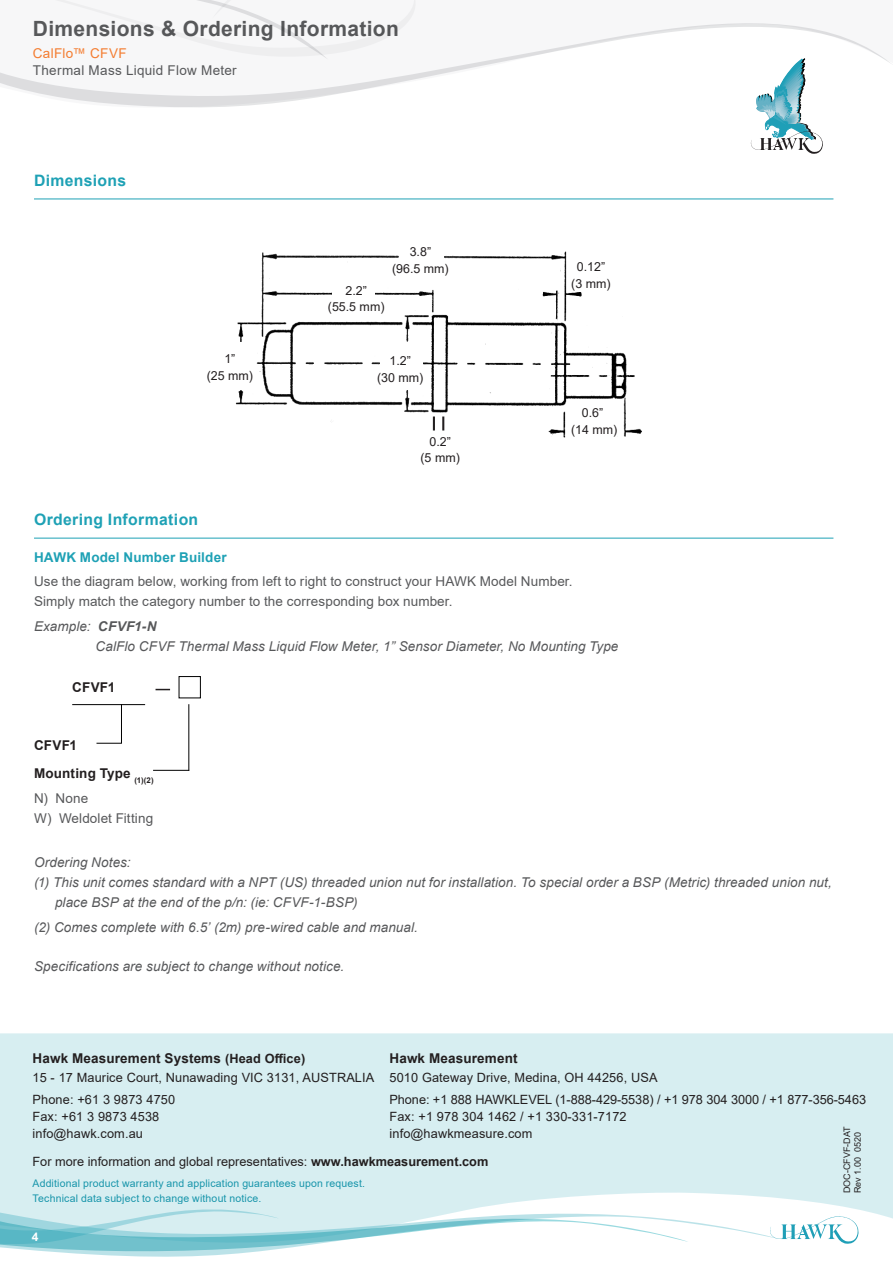
<style>
.page{position:relative;width:893px;height:1263px;background:#fff}
.page>*{position:absolute;margin:0;border:0;box-sizing:border-box;transform-origin:0 0}
.t1{font:700 21px "Arial";letter-spacing:.015em;color:#57585a}
.SubHeading_A{font:700 15.75px "Arial";letter-spacing:.02em;color:#1ea1b5}
.BodyCopy{font:italic 13.5px/20.2px "Arial";letter-spacing:.005em;color:#57585a}
.BodyCopy-2{font:13.5px "Arial";letter-spacing:.01em;color:#57585a}
.BodyCopy-3{font:700 13.5px "Arial";letter-spacing:.01em;color:#231f20}
.SubHeading_B{font:700 13.5px "Arial";letter-spacing:.015em;color:#1ea1b5}
.t2{font:13.5px "Arial";letter-spacing:.025em;color:#f47d31}
.t3{font:12.75px "Arial";letter-spacing:.01em;color:#231f20}
.Body_Copy{font:12.45px "Arial";color:#231f20}
.t4{font:700 12px "Arial";color:#fff}
.t5{font:10.5px/15px "Arial";letter-spacing:.015em;color:#1ea1b5}
.t6{font:9px/10.8px "Arial";color:#231f20}
.s1{font-weight:700}
.s2{font-size:12.75px}
</style>
<div class="page">
<svg style="left:0;top:23px;width:890px;height:85px"></svg>
<svg style="left:0;top:0;width:421px;height:62px"></svg>
<svg style="left:751px;top:58px;width:72px;height:96px"></svg>
<hr style="left:34px;top:199px;width:799px;height:1px;background:#1ea1b5">
<hr style="left:34px;top:538px;width:799px;height:1px;background:#1ea1b5">
<svg style="left:44px;top:1251px;width:217px;height:6px"></svg>
<svg style="left:0;top:1033px;width:893px;height:218px;background:#d7eef1"></svg>
<img style="left:235px;top:251px;width:407px;height:187px">
<div style="left:401px;top:242px;width:42px;height:24px;background:#fff"></div>
<div style="left:568px;top:266px;width:16px;height:26px;background:#fff"></div>
<div style="left:584px;top:416px;width:26px;height:28px;background:#fff"></div>
<div style="left:332px;top:279px;width:43px;height:24px;background:#fff"></div>
<div style="left:434px;top:284px;width:9px;height:19px;background:#fff"></div>
<div style="left:401px;top:348px;width:10px;height:42px;background:#fff"></div>
<div style="left:225px;top:343px;width:26px;height:47px;background:#fff"></div>
<div style="left:380px;top:343px;width:42px;height:41px;background:#fff"></div>
<svg style="left:433px;top:416px;width:2px;height:14px"></svg>
<svg style="left:442px;top:416px;width:2px;height:14px"></svg>
<div style="left:435px;top:284px;width:37px;height:28px;background:#fff"></div>
<div style="left:179px;top:676px;width:22px;height:22px;border:1px solid #000"></div>
<hr style="left:72px;top:704px;width:73px;height:1px;background:#000">
<hr style="left:121px;top:704px;width:1px;height:39px;background:#000">
<svg style="left:96px;top:743px;width:26px;height:1px"></svg>
<hr style="left:188px;top:704px;width:1px;height:67px;background:#000">
<hr style="left:153px;top:770px;width:36px;height:1px;background:#000">
<svg style="left:156px;top:689px;width:14px;height:1px"></svg>
<p class="t1" style="left:33px;top:13px;width:367px">Dimensions &amp; Ordering Information</p>
<p class="t2" style="left:33px;top:44px;width:95px">CalFlo™ CFVF</p>
<p class="BodyCopy-2" style="left:33px;top:61px;width:205px">Thermal Mass Liquid Flow Meter</p>
<p class="SubHeading_A" style="left:34px;top:169px;width:94px">Dimensions</p>
<p class="Body_Copy" style="left:224px;top:350px;width:13px">1”</p>
<p class="Body_Copy" style="left:207px;top:367px;width:48px">(25 mm)</p>
<p class="Body_Copy" style="left:345px;top:282px;width:23px">2.2”</p>
<p class="Body_Copy" style="left:328px;top:298px;width:58px">(55.5 mm)</p>
<p class="Body_Copy" style="left:410px;top:243px;width:23px">3.8”</p>
<p class="Body_Copy" style="left:392px;top:260px;width:58px">(96.5 mm)</p>
<p class="Body_Copy" style="left:389px;top:352px;width:23px">1.2”</p>
<p class="Body_Copy" style="left:377px;top:369px;width:48px">(30 mm)</p>
<p class="Body_Copy" style="left:429px;top:433px;width:23px">0.2”</p>
<p class="Body_Copy" style="left:420px;top:449px;width:41px">(5 mm)</p>
<p class="Body_Copy" style="left:577px;top:258px;width:30px">0.12”</p>
<p class="Body_Copy" style="left:571px;top:275px;width:41px">(3 mm)</p>
<p class="Body_Copy" style="left:582px;top:404px;width:23px">0.6”</p>
<p class="Body_Copy" style="left:571px;top:421px;width:48px">(14 mm)</p>
<p class="SubHeading_A" style="left:34px;top:508px;width:166px">Ordering Information</p>
<p class="SubHeading_B" style="left:34px;top:547px;width:194px">HAWK Model Number Builder</p>
<p class="BodyCopy-2" style="left:34px;top:572px;width:540px">Use the diagram below, working from left to right to construct your HAWK Model Number.</p>
<p class="BodyCopy-2" style="left:34px;top:592px;width:420px">Simply match the category number to the corresponding box number.</p>
<p class="BodyCopy" style="left:96px;top:616px;width:524px;text-indent:-62px">Example: <span class="s1">CFVF1-N<br></span>CalFlo CFVF Thermal Mass Liquid Flow Meter, 1” Sensor Diameter, No Mounting Type</p>
<p class="BodyCopy-3" style="left:72px;top:678px;width:45px">CFVF1</p>
<p class="BodyCopy-3" style="left:34px;top:735px;width:45px">CFVF1</p>
<p class="BodyCopy-3" style="left:34px;top:764px;width:121px">Mounting Type <sub>(1)(2)</sub></p>
<p class="BodyCopy-2" style="left:34px;top:789px;width:56px">N) None</p>
<p class="BodyCopy-2" style="left:34px;top:809px;width:121px">W) Weldolet Fitting</p>
<p class="BodyCopy" style="left:34px;top:852px;width:98px">Ordering Notes:</p>
<p class="BodyCopy" style="left:55px;top:872px;width:778px;text-indent:-21px">(1) This unit comes standard with a NPT (US) threaded union nut for installation. To special order a BSP (Metric) threaded union nut, place BSP at the end of the p/n: (ie: CFVF-1-BSP)</p>
<p class="BodyCopy" style="left:34px;top:917px;width:385px">(2) Comes complete with 6.5’ (2m) pre-wired cable and manual.</p>
<p class="BodyCopy" style="left:34px;top:957px;width:312px">Specifications are subject to change without notice.</p>
<p class="BodyCopy-3" style="left:33px;top:1048px;width:274px">Hawk Measurement Systems <span class="s2">(Head Office)</span></p>
<p class="t3" style="left:33px;top:1069px;width:343px">15 - 17 Maurice Court, Nunawading VIC 3131, AUSTRALIA</p>
<p class="t3" style="left:33px;top:1090px;width:144px">Phone: +61 3 9873 4750</p>
<p class="t3" style="left:33px;top:1107px;width:128px">Fax: +61 3 9873 4538</p>
<p class="t3" style="left:33px;top:1125px;width:112px">info@hawk.com.au</p>
<p class="BodyCopy-3" style="left:389px;top:1048px;width:130px">Hawk Measurement</p>
<p class="t3" style="left:389px;top:1069px;width:270px">5010 Gateway Drive, Medina, OH 44256, USA</p>
<p class="t3" style="left:389px;top:1090px;width:478px">Phone: +1 888 HAWKLEVEL (1-888-429-5538) / +1 978 304 3000 / +1 877-356-5463</p>
<p class="t3" style="left:389px;top:1107px;width:239px">Fax: +1 978 304 1462 / +1 330-331-7172</p>
<p class="t3" style="left:389px;top:1125px;width:144px">info@hawkmeasure.com</p>
<p class="t6" style="left:841px;top:1193px;width:68px;rotate:-90deg">DOC-CFVF-DAT<br>Rev 1.00 0520</p>
<p class="t3" style="left:33px;top:1152px;width:457px">For more information and global representatives: <span class="s1">www.hawkmeasurement.com</span></p>
<p class="t5" style="left:33px;top:1175px;width:334px">Additional product warranty and application guarantees upon request.<br>Technical data subject to change without notice.</p>
<p class="t4" style="left:32px;top:1228px;width:8px">4</p>
</div>
